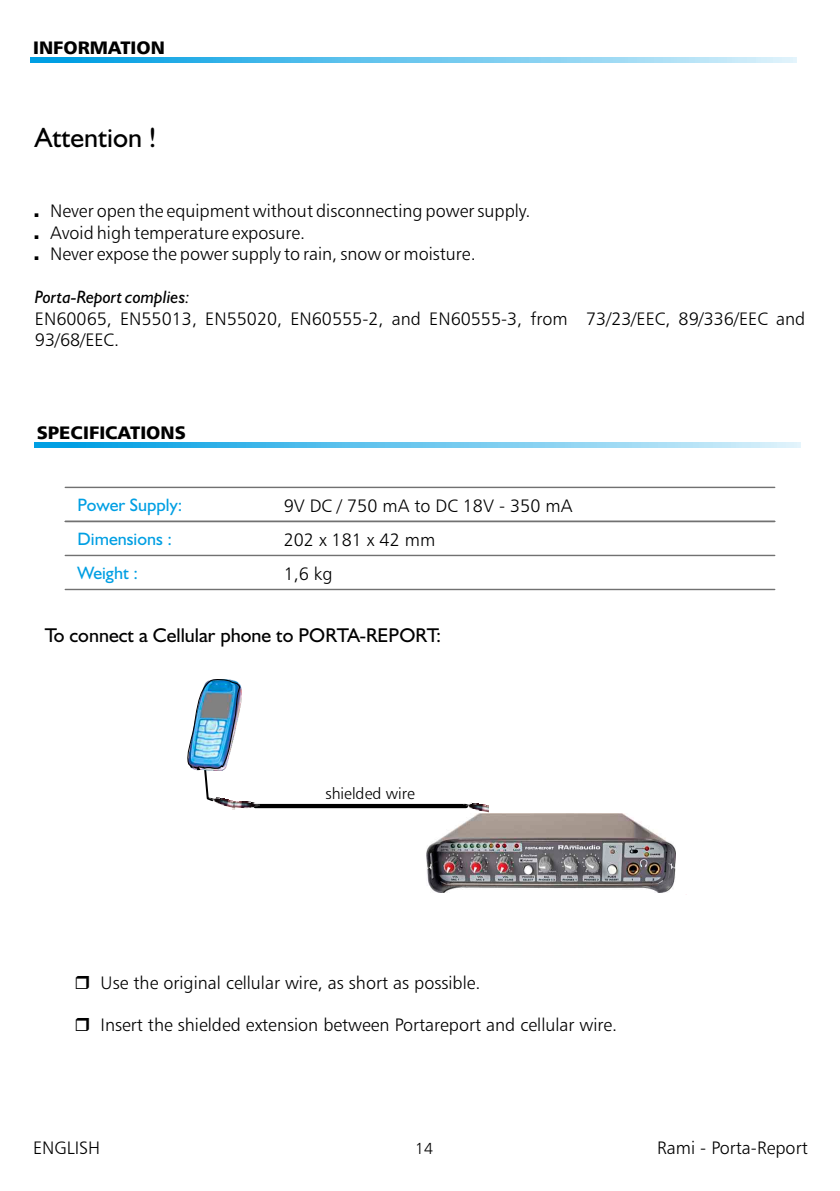
<style>
.page{position:relative;width:840px;height:1191px;background:#fff}
.page>*{position:absolute;margin:0;border:0;box-sizing:border-box;transform-origin:0 0}
.t1{font:28px "Humanist 521 BT";color:#000}
.t2{font:20px "Humanist 521 BT";color:#000}
.t3{font:18px/21.6px "Humanist 777 BT Light B";color:#000}
.t4{font:18px "Humanist 521 BT";color:#009fe3}
.t5{font:18px "Humanist 777 BT Black B";color:#000}
.t6{font:italic 18px "Humanist 521 BT";color:#000}
.t7{font:16px "Humanist 777 BT Light B";color:#000}
</style>
<div class="page">
<svg style="left:34px;top:442px;width:765px;height:6px;background:#69c6ee"></svg>
<svg style="left:30px;top:57px;width:766px;height:5px;background:#69c6ee"></svg>
<img style="left:215px;top:802px;width:18px;height:7px">
<hr style="left:255px;top:804px;width:211px;height:4px;background:#000">
<img style="left:233px;top:801px;width:27px;height:9px">
<img style="left:462px;top:802px;width:26px;height:10px">
<img style="left:426px;top:813px;width:249px;height:79px">
<hr style="left:65px;top:487px;width:709px;height:1px;background:#717171">
<hr style="left:65px;top:555px;width:709px;height:1px;background:#717171">
<hr style="left:65px;top:521px;width:709px;height:1px;background:#717171">
<hr style="left:65px;top:589px;width:709px;height:1px;background:#717171">
<img style="left:187px;top:679px;width:53px;height:123px">
<p class="t5" style="left:33px;top:40px;width:133px">INFORMATION</p>
<h1 class="t1" style="left:35px;top:126px;width:123px">Attention !</h1>
<p class="t3" style="left:50px;top:202px;width:481px">Never open the equipment without disconnecting power supply.<br>Avoid high temperature exposure.<br>Never expose the power supply to rain, snow or moisture.</p>
<p class="t6" style="left:35px;top:290px;width:156px">Porta-Report complies:</p>
<p class="t3" style="left:35px;top:309px;width:771px">EN60065, EN55013, EN55020, EN60555-2, and EN60555-3, from 73/23/EEC, 89/336/EEC and<br>93/68/EEC.</p>
<p class="t5" style="left:37px;top:425px;width:150px">SPECIFICATIONS</p>
<p class="t4" style="left:78px;top:497px;width:106px">Power Supply:</p>
<p class="t3" style="left:283px;top:496px;width:290px">9V DC / 750 mA to DC 18V - 350 mA</p>
<p class="t4" style="left:78px;top:531px;width:96px">Dimensions :</p>
<p class="t3" style="left:283px;top:530px;width:153px">202 x 181 x 42 mm</p>
<p class="t4" style="left:78px;top:565px;width:62px">Weight :</p>
<p class="t3" style="left:283px;top:564px;width:50px">1,6 kg</p>
<p class="t2" style="left:45px;top:627px;width:397px">To connect a Cellular phone to PORTA-REPORT:</p>
<p class="t7" style="left:325px;top:786px;width:91px">shielded wire</p>
<p class="t3" style="left:100px;top:973px;width:381px">Use the original cellular wire, as short as possible.</p>
<p class="t3" style="left:100px;top:1015px;width:518px">Insert the shielded extension between Portareport and cellular wire.</p>
<p class="t3" style="left:33px;top:1138px;width:69px">ENGLISH</p>
<p class="t3" style="left:657px;top:1138px;width:152px">Rami - Porta-Report</p>
<p class="t7" style="left:415px;top:1141px;width:19px">14</p>
</div>
